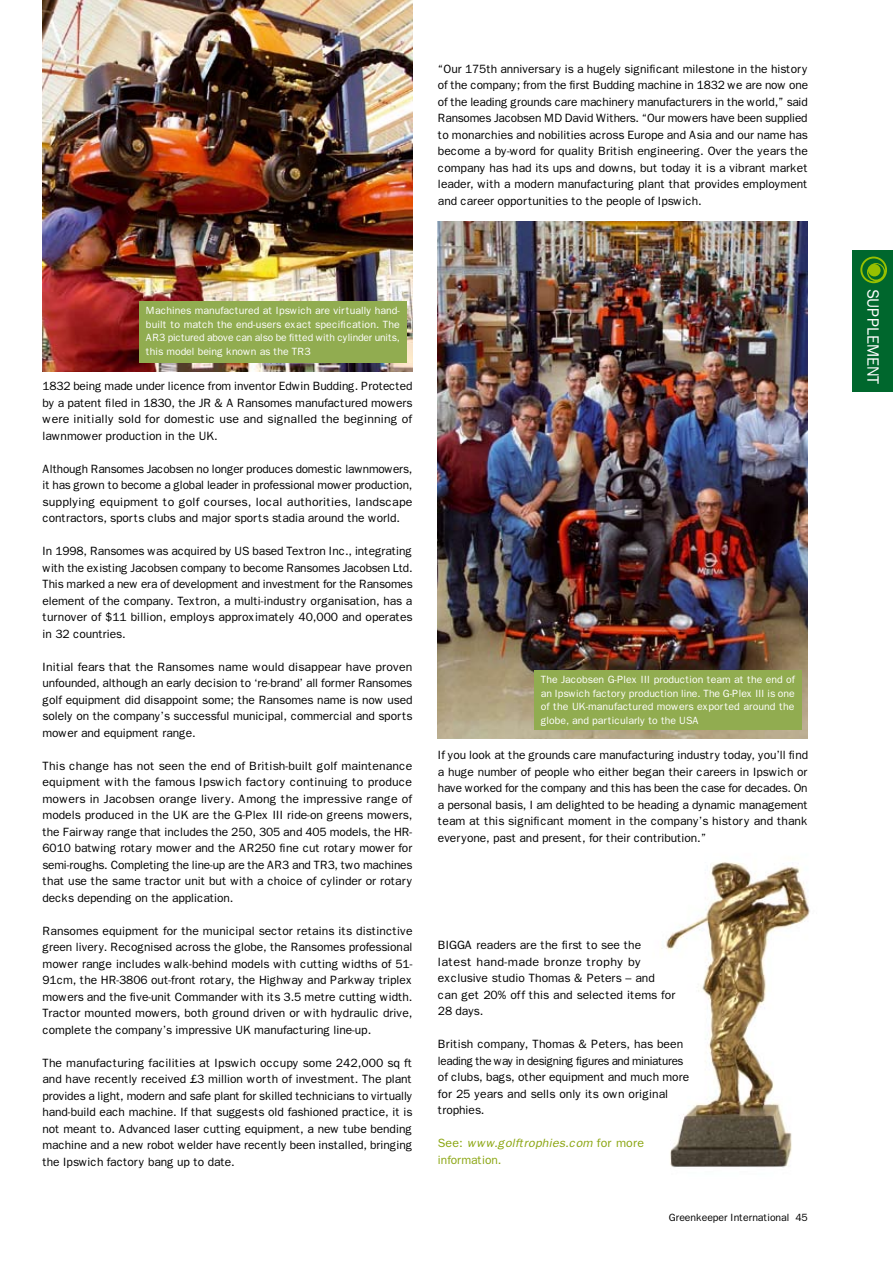
<style>
.page{position:relative;width:893px;height:1263px;background:#fff}
.page>*{position:absolute;margin:0;border:0;box-sizing:border-box;transform-origin:0 0}
.t1{font:16.5px "Franklin Gothic";letter-spacing:-.025em;color:#fff}
.t2{font:12px/16.5px "Franklin Gothic";letter-spacing:-.01em;color:#000;text-align:justify}
.t3{font:12px/16.5px "Franklin Gothic";letter-spacing:-.01em;color:#8aa510}
.t4{font:10.5px/13.5px "Franklin Gothic";letter-spacing:-.005em;color:#fff;text-align:justify}
.t5{font:10.5px "Franklin Gothic";letter-spacing:-.01em;color:#000}
.s1{font-style:italic}
</style>
<div class="page">
<img style="left:661px;top:862px;width:149px;height:306px">
<img style="left:43px;top:0;width:369px;height:371px">
<img style="left:438px;top:221px;width:370px;height:517px">
<div style="left:139px;top:301px;width:268px;height:61px;background:#91ac50"></div>
<div style="left:534px;top:670px;width:267px;height:59px;background:#91ac50"></div>
<div style="left:852px;top:251px;width:41px;height:141px;background:#00672d"></div>
<svg style="left:860px;top:257px;width:27px;height:26px"></svg>
<svg style="left:862px;top:258px;width:23px;height:23px"></svg>
<p class="t2" style="left:438px;top:61px;width:372px">“Our 175th anniversary is a hugely significant milestone in the history of the company; from the first Budding machine in 1832 we are now one of the leading grounds care machinery manufacturers in the world,” said Ransomes Jacobsen MD David Withers. “Our mowers have been supplied to monarchies and nobilities across Europe and Asia and our name has become a by-word for quality British engineering. Over the years the company has had its ups and downs, but today it is a vibrant market leader, with a modern manufacturing plant that provides employment and career opportunities to the people of Ipswich.</p>
<p class="t4" style="left:146px;top:304px;width:255px">Machines manufactured at Ipswich are virtually hand&shy;built to match the end-users exact specification. The AR3 pictured above can also be fitted with cylinder units, this model being known as the TR3</p>
<p class="t2" style="left:43px;top:378px;width:372px">1832 being made under licence from inventor Edwin Budding. Protected by a patent filed in 1830, the JR &amp; A Ransomes manufactured mowers were initially sold for domestic use and signalled the beginning of lawnmower production in the UK.</p>
<p class="t2" style="left:43px;top:461px;width:372px">Although Ransomes Jacobsen no longer produces domestic lawnmowers, it has grown to become a global leader in professional mower production, supplying equipment to golf courses, local authorities, landscape contractors, sports clubs and major sports stadia around the world.</p>
<p class="t2" style="left:43px;top:543px;width:372px">In 1998, Ransomes was acquired by US based Textron Inc., integrating with the existing Jacobsen company to become Ransomes Jacobsen Ltd.<br>This marked a new era of development and investment for the Ransomes element of the company. Textron, a multi-industry organisation, has a turnover of $11 billion, employs approximately 40,000 and operates in 32 countries.</p>
<p class="t2" style="left:43px;top:659px;width:371px">Initial fears that the Ransomes name would disappear have proven unfounded, although an early decision to ‘re-brand’ all former Ransomes golf equipment did disappoint some; the Ransomes name is now used solely on the company’s successful municipal, commercial and sports mower and equipment range.</p>
<p class="t2" style="left:43px;top:758px;width:372px">This change has not seen the end of British-built golf maintenance equipment with the famous Ipswich factory continuing to produce mowers in Jacobsen orange livery. Among the impressive range of models produced in the UK are the G-Plex III ride-on greens mowers, the Fairway range that includes the 250, 305 and 405 models, the HR-6010 batwing rotary mower and the AR250 fine cut rotary mower for semi-roughs. Completing the line-up are the AR3 and TR3, two machines that use the same tractor unit but with a choice of cylinder or rotary decks depending on the application.</p>
<p class="t2" style="left:43px;top:923px;width:372px">Ransomes equipment for the municipal sector retains its distinctive green livery. Recognised across the globe, the Ransomes professional mower range includes walk-behind models with cutting widths of 51- 91cm, the HR-3806 out-front rotary, the Highway and Parkway triplex mowers and the five-unit Commander with its 3.5 metre cutting width.<br>Tractor mounted mowers, both ground driven or with hydraulic drive, complete the company’s impressive UK manufacturing line-up.</p>
<p class="t2" style="left:43px;top:1055px;width:372px">The manufacturing facilities at Ipswich occupy some 242,000 sq ft and have recently received £3 million worth of investment. The plant provides a light, modern and safe plant for skilled technicians to virtually hand-build each machine. If that suggests old fashioned practice, it is not meant to. Advanced laser cutting equipment, a new tube bending machine and a new robot welder have recently been installed, bringing the Ipswich factory bang up to date.</p>
<p class="t4" style="left:541px;top:673px;width:256px">The Jacobsen G-Plex III production team at the end of an Ipswich factory production line. The G-Plex III is one of the UK-manufactured mowers exported around the globe, and particularly to the USA</p>
<p class="t2" style="left:438px;top:747px;width:372px">If you look at the grounds care manufacturing industry today, you’ll find a huge number of people who either began their careers in Ipswich or have worked for the company and this has been the case for decades. On a personal basis, I am delighted to be heading a dynamic management team at this significant moment in the company’s history and thank everyone, past and present, for their contribution.”</p>
<p class="t2" style="left:438px;top:937px;width:239px;text-align:left">BIGGA readers are the first to see the latest hand-made bronze trophy by exclusive studio Thomas &amp; Peters – and can get 20% off this and selected items for<br>28 days.</p>
<p class="t2" style="left:438px;top:1036px;width:253px;text-align:left">British company, Thomas &amp; Peters, has been leading the way in designing figures and miniatures of clubs, bags, other equipment and much more for 25 years and sells only its own original trophies.</p>
<p class="t3" style="left:438px;top:1135px;width:208px">See: <span class="s1">www.golftrophies.com</span> for more information.</p>
<p class="t5" style="left:669px;top:1212px;width:140px">Greenkeeper International 45</p>
<h1 class="t1" style="left:882px;top:289px;width:97px;rotate:90deg">SUPPLEMENT</h1>
</div>
